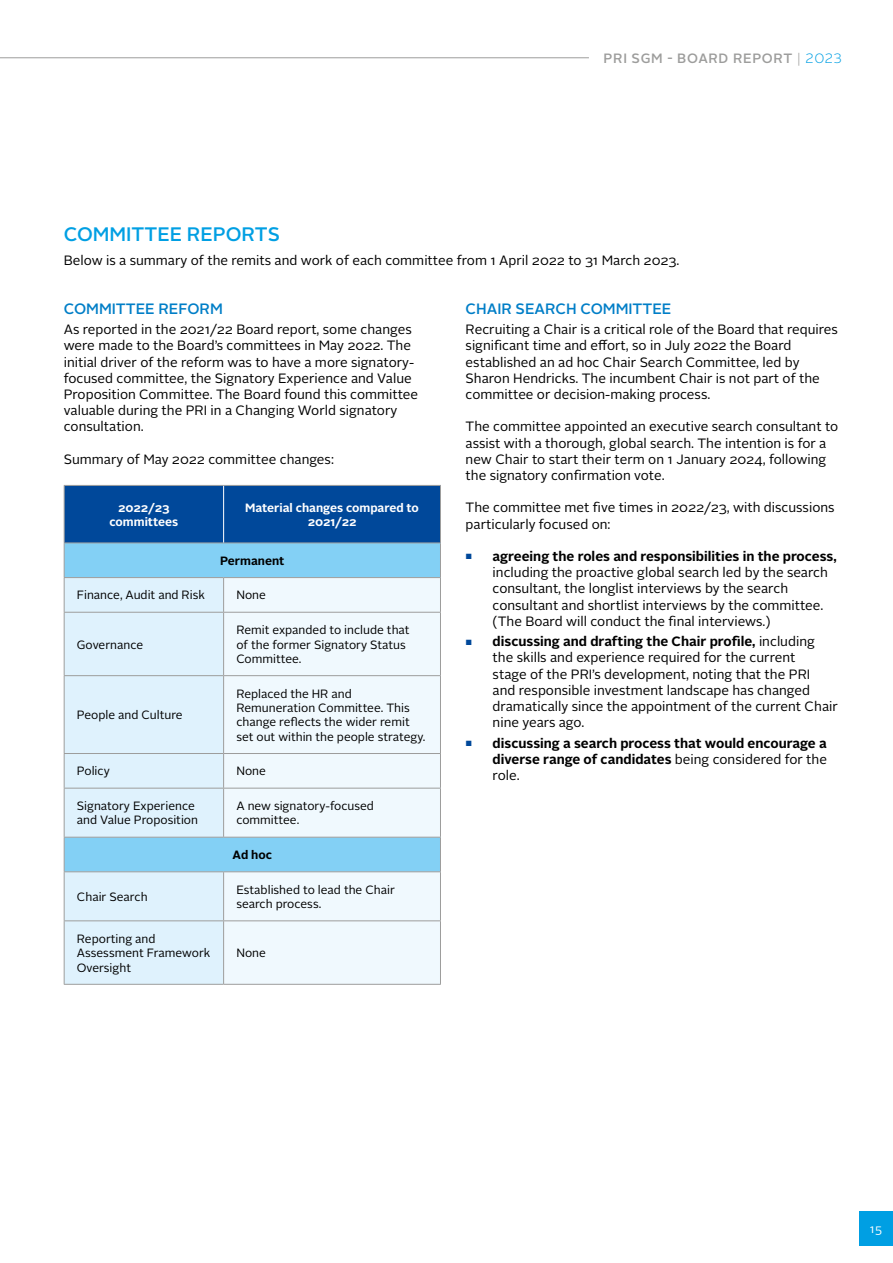
<style>
.page{position:relative;width:893px;height:1263px;background:#fff}
.page>*{position:absolute;margin:0;border:0;box-sizing:border-box;transform-origin:0 0}
.t1{font:500 19.5px "Alright Sans";color:#009fe3}
.t2{font:500 15px "Alright Sans";color:#007ec7}
.t3{font:13.5px/16.2px "Alright Sans";color:#000}
.t4{font:700 13.5px/16.2px "Alright Sans";color:#000;text-align:justify}
.t5{font:500 13.5px "Alright Sans";letter-spacing:.05em;color:#9d9d9c}
.t6{font:12px/14.4px "Alright Sans";color:#000}
.t7{font:700 12px/14.4px "Alright Sans";color:#fff;text-align:center}
.t8{font:700 12px "Alright Sans";color:#000}
.t9{font:12px "Alright Sans";color:#fff}
.s1{font-weight:300}
.s2{font-weight:300;color:#009fe3}
.s3{font-size:7.5px;color:#00489a}
.s4{font-weight:700}
.s5{font-weight:400;font-size:7.5px;color:#00489a}
.s6{font-weight:400}
</style>
<div class="page">
<div style="left:859px;top:1212px;width:34px;height:34px;background:#009fe3"></div>
<hr style="left:0;top:57px;width:589px;height:1px;background:#9d9d9c">
<div style="left:65px;top:486px;width:375px;height:57px;background:#00489a"></div>
<div style="left:65px;top:544px;width:375px;height:33px;background:#83d0f5"></div>
<svg style="left:65px;top:578px;width:159px;height:406px;fill:#dff2fd"></svg>
<svg style="left:224px;top:578px;width:216px;height:406px;fill:#f0f9fe"></svg>
<hr style="left:64px;top:543px;width:1px;height:34px;background:#9d9d9c">
<hr style="left:440px;top:543px;width:1px;height:34px;background:#9d9d9c">
<hr style="left:64px;top:577px;width:160px;height:1px;background:#9d9d9c">
<hr style="left:64px;top:578px;width:1px;height:34px;background:#9d9d9c">
<hr style="left:224px;top:577px;width:217px;height:1px;background:#9d9d9c">
<hr style="left:223px;top:578px;width:1px;height:34px;background:#9d9d9c">
<hr style="left:440px;top:578px;width:1px;height:34px;background:#9d9d9c">
<hr style="left:64px;top:612px;width:160px;height:1px;background:#9d9d9c">
<hr style="left:64px;top:613px;width:1px;height:62px;background:#9d9d9c">
<hr style="left:224px;top:612px;width:217px;height:1px;background:#9d9d9c">
<hr style="left:223px;top:613px;width:1px;height:62px;background:#9d9d9c">
<hr style="left:440px;top:613px;width:1px;height:62px;background:#9d9d9c">
<hr style="left:64px;top:675px;width:160px;height:1px;background:#9d9d9c">
<hr style="left:64px;top:676px;width:1px;height:77px;background:#9d9d9c">
<hr style="left:224px;top:675px;width:217px;height:1px;background:#9d9d9c">
<hr style="left:223px;top:676px;width:1px;height:77px;background:#9d9d9c">
<hr style="left:440px;top:676px;width:1px;height:77px;background:#9d9d9c">
<hr style="left:64px;top:753px;width:160px;height:1px;background:#9d9d9c">
<hr style="left:64px;top:754px;width:1px;height:34px;background:#9d9d9c">
<hr style="left:224px;top:753px;width:217px;height:1px;background:#9d9d9c">
<hr style="left:223px;top:754px;width:1px;height:34px;background:#9d9d9c">
<hr style="left:440px;top:754px;width:1px;height:34px;background:#9d9d9c">
<hr style="left:64px;top:788px;width:160px;height:1px;background:#9d9d9c">
<hr style="left:64px;top:788px;width:1px;height:49px;background:#9d9d9c">
<hr style="left:224px;top:788px;width:217px;height:1px;background:#9d9d9c">
<hr style="left:223px;top:788px;width:1px;height:49px;background:#9d9d9c">
<hr style="left:440px;top:788px;width:1px;height:49px;background:#9d9d9c">
<hr style="left:64px;top:837px;width:160px;height:1px;background:#9d9d9c">
<hr style="left:64px;top:837px;width:1px;height:34px;background:#9d9d9c">
<hr style="left:224px;top:837px;width:217px;height:1px;background:#9d9d9c">
<hr style="left:440px;top:837px;width:1px;height:34px;background:#9d9d9c">
<hr style="left:64px;top:871px;width:160px;height:1px;background:#9d9d9c">
<hr style="left:64px;top:872px;width:1px;height:48px;background:#9d9d9c">
<hr style="left:224px;top:871px;width:217px;height:1px;background:#9d9d9c">
<hr style="left:223px;top:872px;width:1px;height:48px;background:#9d9d9c">
<hr style="left:440px;top:872px;width:1px;height:48px;background:#9d9d9c">
<hr style="left:64px;top:920px;width:160px;height:1px;background:#9d9d9c">
<hr style="left:64px;top:921px;width:1px;height:63px;background:#9d9d9c">
<hr style="left:224px;top:920px;width:217px;height:1px;background:#9d9d9c">
<hr style="left:223px;top:921px;width:1px;height:63px;background:#9d9d9c">
<hr style="left:440px;top:921px;width:1px;height:63px;background:#9d9d9c">
<hr style="left:64px;top:984px;width:160px;height:1px;background:#9d9d9c">
<hr style="left:224px;top:984px;width:217px;height:1px;background:#9d9d9c">
<hr style="left:64px;top:485px;width:160px;height:1px;background:#9d9d9c">
<hr style="left:224px;top:485px;width:217px;height:1px;background:#9d9d9c">
<hr style="left:440px;top:486px;width:1px;height:57px;background:#9d9d9c">
<hr style="left:64px;top:543px;width:160px;height:1px;background:#9d9d9c">
<hr style="left:224px;top:543px;width:217px;height:1px;background:#9d9d9c">
<hr style="left:64px;top:486px;width:1px;height:57px;background:#9d9d9c">
<hr style="left:223px;top:486px;width:1px;height:57px;background:#fff">
<p class="t5" style="left:604px;top:49px;width:240px">PRI SGM - BOARD REPORT <span class="s1">|</span> <span class="s2">2023</span></p>
<h1 class="t1" style="left:64px;top:220px;width:218px">COMMITTEE REPORTS</h1>
<p class="t3" style="left:64px;top:253px;width:617px">Below is a summary of the remits and work of each committee from 1 April 2022 to 31 March 2023.</p>
<p class="t2" style="left:64px;top:298px;width:161px">COMMITTEE REFORM</p>
<p class="t3" style="left:64px;top:322px;width:356px">As reported in the 2021/22 Board report, some changes were made to the Board’s committees in May 2022. The initial driver of the reform was to have a more signatory&shy;focused committee, the Signatory Experience and Value Proposition Committee. The Board found this committee valuable during the PRI in a Changing World signatory consultation.</p>
<p class="t3" style="left:64px;top:451px;width:272px">Summary of May 2022 committee changes:</p>
<p class="t7" style="left:109px;top:500px;width:70px">2022/23 committees</p>
<p class="t7" style="left:245px;top:500px;width:175px">Material changes compared to<br>2021/22</p>
<p class="t8" style="left:220px;top:552px;width:66px">Permanent</p>
<p class="t6" style="left:77px;top:588px;width:130px">Finance, Audit and Risk</p>
<p class="t6" style="left:236px;top:588px;width:31px">None</p>
<p class="t6" style="left:77px;top:637px;width:68px">Governance</p>
<p class="t6" style="left:236px;top:623px;width:175px">Remit expanded to include that of the former Signatory Status<br>Committee.</p>
<p class="t6" style="left:77px;top:708px;width:107px">People and Culture</p>
<p class="t6" style="left:236px;top:686px;width:191px">Replaced the HR and<br>Remuneration Committee. This change reflects the wider remit set out within the people strategy.</p>
<p class="t6" style="left:77px;top:764px;width:34px">Policy</p>
<p class="t6" style="left:236px;top:764px;width:31px">None</p>
<p class="t6" style="left:77px;top:799px;width:123px">Signatory Experience and Value Proposition</p>
<p class="t6" style="left:236px;top:799px;width:139px">A new signatory-focused committee.</p>
<p class="t8" style="left:233px;top:846px;width:41px">Ad hoc</p>
<p class="t6" style="left:77px;top:890px;width:72px">Chair Search</p>
<p class="t6" style="left:236px;top:882px;width:160px">Established to lead the Chair search process.</p>
<p class="t6" style="left:77px;top:931px;width:135px">Reporting and<br>Assessment Framework<br>Oversight</p>
<p class="t6" style="left:236px;top:946px;width:31px">None</p>
<p class="t2" style="left:466px;top:298px;width:207px">CHAIR SEARCH COMMITTEE</p>
<p class="t3" style="left:466px;top:322px;width:374px">Recruiting a Chair is a critical role of the Board that requires significant time and effort, so in July 2022 the Board established an ad hoc Chair Search Committee, led by Sharon Hendricks. The incumbent Chair is not part of the committee or decision-making process.</p>
<p class="t3" style="left:466px;top:419px;width:374px">The committee appointed an executive search consultant to assist with a thorough, global search. The intention is for a new Chair to start their term on 1 January 2024, following the signatory confirmation vote.</p>
<p class="t3" style="left:466px;top:500px;width:370px">The committee met five times in 2022/23, with discussions particularly focused on:</p>
<p class="t3" style="left:493px;top:548px;width:346px;text-indent:-27px"><span class="s3">■</span> <span class="s4">agreeing the roles and responsibilities in the process, </span>including the proactive global search led by the search consultant, the longlist interviews by the search consultant and shortlist interviews by the committee. (The Board will conduct the final interviews.)</p>
<p class="t3" style="left:493px;top:634px;width:347px;text-indent:-27px"><span class="s3">■</span> <span class="s4">discussing and drafting the Chair profile,</span> including the skills and experience required for the current<br>stage of the PRI’s development, noting that the PRI<br>and responsible investment landscape has changed dramatically since the appointment of the current Chair nine years ago.</p>
<p class="t4" style="left:493px;top:735px;width:336px;text-indent:-27px"><span class="s5">■</span> discussing a search process that would encourage a diverse range of candidates <span class="s6">being considered for the role.</span></p>
<p class="t9" style="left:870px;top:1221px;width:14px">15</p>
</div>
